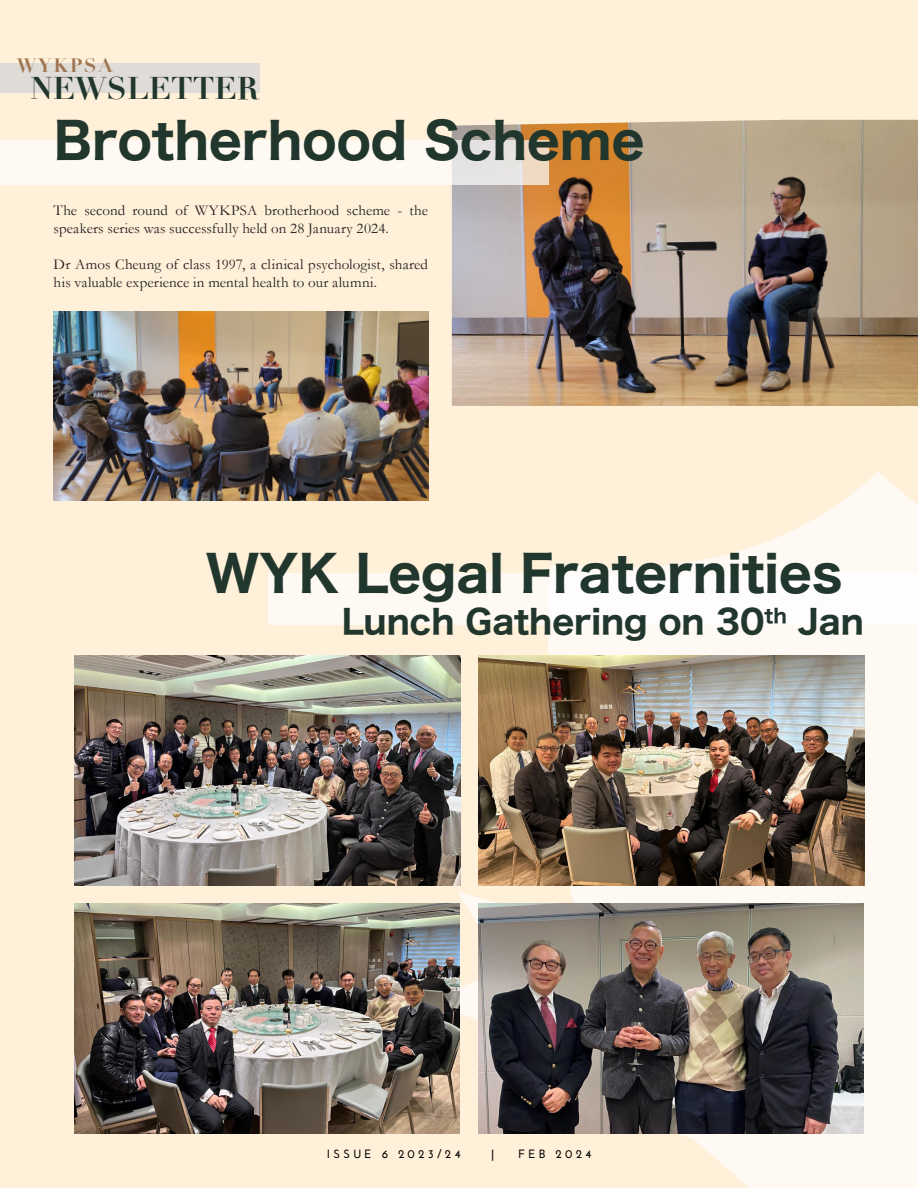
<style>
.page{position:relative;width:918px;height:1188px;background:#fef0d9}
.page>*{position:absolute;margin:0;border:0;box-sizing:border-box;transform-origin:0 0}
.t1{font:49.5px "Hiragino Sans W7";color:#21362d}
.t2{font:33px "Hiragino Sans W7";color:#21362d}
.t3{font:700 30.75px "Didot";color:#21362d}
.t4{font:700 18.9px "Didot";letter-spacing:.1em;color:#9e7550}
.t5{font:15px/18px "Garamond";letter-spacing:.005em;color:#231f20}
.t6{font:700 12px "Josefin Sans";letter-spacing:.27em;color:#000001}
</style>
<div class="page">
<div style="left:0;top:63px;width:260px;height:29px;background:#dfdbd6"></div>
<img style="left:428px;top:473px;width:490px;height:715px">
<img style="left:452px;top:120px;width:466px;height:286px">
<img style="left:54px;top:311px;width:374px;height:189px">
<svg style="left:0;top:140px;width:548px;height:44px;background:#faf5ee"></svg>
<img style="left:479px;top:656px;width:385px;height:229px">
<img style="left:75px;top:656px;width:385px;height:229px">
<img style="left:479px;top:904px;width:385px;height:229px">
<img style="left:75px;top:904px;width:385px;height:229px">
<div style="left:269px;top:574px;width:649px;height:51px;background:#feffff"></div>
<p class="t4" style="left:17px;top:54px;width:97px">WYKPSA</p>
<p class="t3" style="left:30px;top:68px;width:230px">NEWSLETTER</p>
<p class="t1" style="left:54px;top:102px;width:592px">Brotherhood Scheme</p>
<p class="t5" style="left:54px;top:201px;width:376px">The second round of WYKPSA brotherhood scheme - the speakers series was successfully held on 28 January 2024.</p>
<p class="t5" style="left:54px;top:255px;width:376px">Dr Amos Cheung of class 1997, a clinical psychologist, shared his valuable experience in mental health to our alumni.</p>
<p class="t1" style="left:206px;top:535px;width:638px">WYK Legal Fraternities</p>
<p class="t2" style="left:342px;top:595px;width:524px">Lunch Gathering on 30<sup>th</sup> Jan</p>
<p class="t6" style="left:327px;top:1147px;width:135px">ISSUE 6 2023/24</p>
<p class="t6" style="left:491px;top:1147px;width:5px">|</p>
<p class="t6" style="left:518px;top:1147px;width:75px">FEB 2024</p>
</div>
